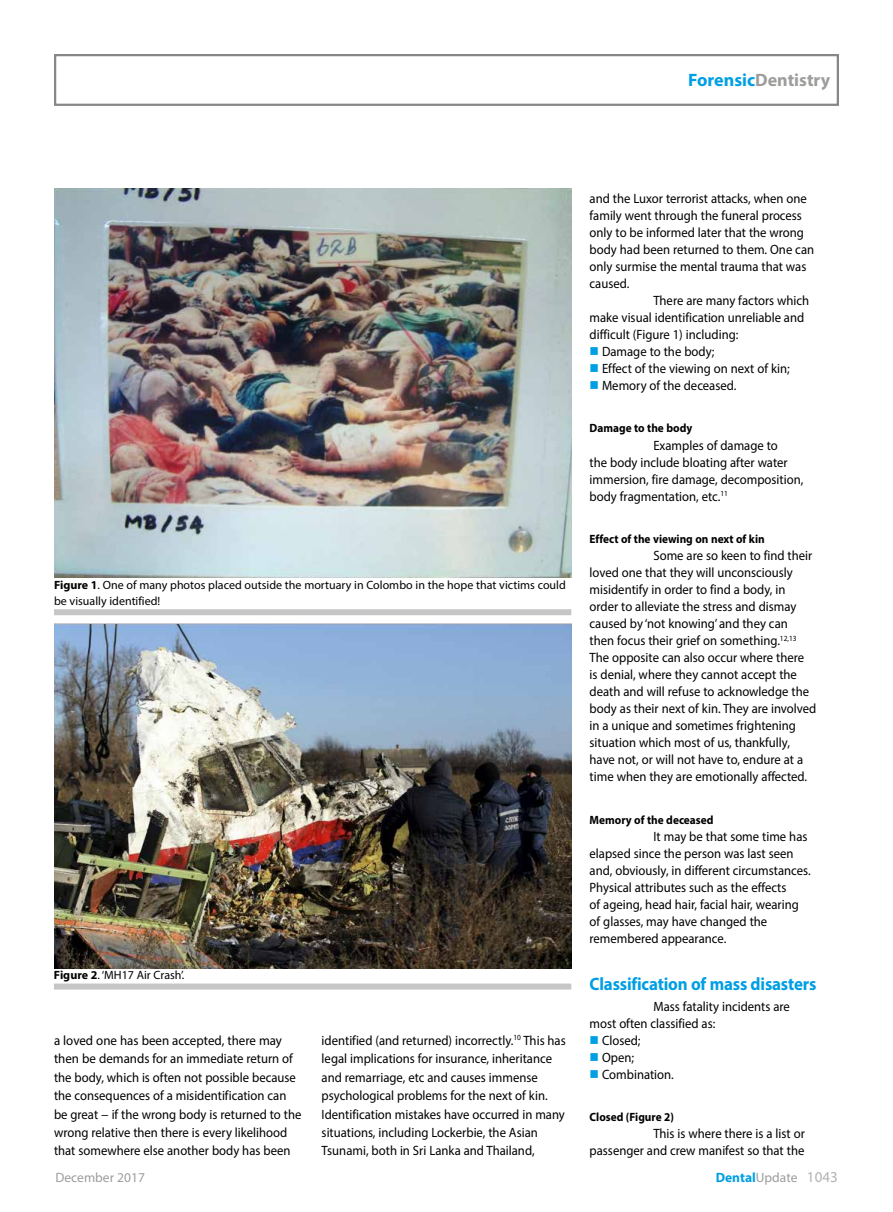
<style>
.page{position:relative;width:893px;height:1212px;background:#fff}
.page>*{position:absolute;margin:0;border:0;box-sizing:border-box;transform-origin:0 0}
.t1{font:700 18px "Myriad Pro";letter-spacing:-.01em;color:#009fe3;scale:.94 1}
.t2{font:700 18px "Myriad Pro";color:#9d9d9c}
.t3{font:13.5px/17px "Myriad Pro";color:#000;scale:.94 1}
.t4{font:13.5px/18.5px "Myriad Pro";color:#000;scale:.96 1}
.t5{font:700 13.5px "Myriad Pro";color:#009fe3}
.t6{font:13.5px "Myriad Pro";color:#9d9d9c}
.t7{font:12px/15.8px "Myriad Pro";color:#000}
.t8{font:700 12px "Myriad Pro";color:#000;scale:.94 1}
.s1{color:#009fe3}
.s2{font-weight:700}
.s3{font-weight:400;color:#9d9d9c}
.s4{font-weight:400;font-size:15px;color:#b3b2b2}
</style>
<div class="page">
<div style="left:54px;top:54px;width:785px;height:52px;border:2px solid #878787"></div>
<div style="left:54px;top:609px;width:517px;height:6px;background:#c6c6c6"></div>
<div style="left:54px;top:983px;width:517px;height:6px;background:#c6c6c6"></div>
<img style="left:54px;top:189px;width:517px;height:388px">
<img style="left:54px;top:623px;width:517px;height:345px">
<h1 class="t2" style="left:688px;top:68px;width:144px"><span class="s1">Forensic</span>Dentistry</h1>
<p class="t7" style="left:54px;top:577px;width:513px"><span class="s2">Figure 1</span>. One of many photos placed outside the mortuary in Colombo in the hope that victims could be visually identified!</p>
<p class="t7" style="left:54px;top:967px;width:132px"><span class="s2">Figure 2</span>. ‘MH17 Air Crash’.</p>
<p class="t4" style="left:54px;top:1031px;width:259px">a loved one has been accepted, there may then be demands for an immediate return of the body, which is often not possible because the consequences of a misidentification can be great − if the wrong body is returned to the wrong relative then there is every likelihood that somewhere else another body has been</p>
<p class="t3" style="left:322px;top:1031px;width:261px;line-height:18.5px">identified (and returned) incorrectly.<sup>10</sup> This has legal implications for insurance, inheritance and remarriage, etc and causes immense psychological problems for the next of kin.<br>Identification mistakes have occurred in many situations, including Lockerbie, the Asian Tsunami, both in Sri Lanka and Thailand,</p>
<p class="t3" style="left:590px;top:190px;width:233px">and the Luxor terrorist attacks, when one</p>
<p class="t3" style="left:590px;top:207px;width:227px">family went through the funeral process</p>
<p class="t3" style="left:590px;top:224px;width:230px">only to be informed later that the wrong</p>
<p class="t3" style="left:590px;top:241px;width:240px">body had been returned to them. One can</p>
<p class="t3" style="left:590px;top:258px;width:232px">only surmise the mental trauma that was</p>
<p class="t3" style="left:590px;top:275px;width:44px">caused.</p>
<p class="t3" style="left:653px;top:292px;width:167px">There are many factors which</p>
<p class="t3" style="left:590px;top:309px;width:230px">make visual identification unreliable and</p>
<p class="t3" style="left:590px;top:326px;width:160px">difficult (Figure 1) including:</p>
<p class="t3" style="left:590px;top:343px;width:134px"><span class="s1">■</span> Damage to the body;</p>
<p class="t3" style="left:590px;top:360px;width:215px"><span class="s1">■</span> Effect of the viewing on next of kin;</p>
<p class="t3" style="left:590px;top:377px;width:158px"><span class="s1">■</span> Memory of the deceased.</p>
<p class="t8" style="left:590px;top:421px;width:111px">Damage to the body</p>
<p class="t3" style="left:590px;top:436px;width:229px;text-indent:64px">Examples of damage to<br>the body include bloating after water immersion, fire damage, decomposition, body fragmentation, etc.<sup>11</sup></p>
<p class="t8" style="left:590px;top:531px;width:188px">Effect of the viewing on next of kin</p>
<p class="t3" style="left:590px;top:547px;width:243px;text-indent:64px">Some are so keen to find their loved one that they will unconsciously misidentify in order to find a body, in order to alleviate the stress and dismay caused by ‘not knowing’ and they can<br>then focus their grief on something.<sup>12,13<br></sup>The opposite can also occur where there<br>is denial, where they cannot accept the death and will refuse to acknowledge the body as their next of kin. They are involved in a unique and sometimes frightening situation which most of us, thankfully, have not, or will not have to, endure at a time when they are emotionally affected.</p>
<p class="t8" style="left:590px;top:812px;width:133px">Memory of the deceased</p>
<p class="t3" style="left:590px;top:827px;width:237px;text-indent:64px">It may be that some time has elapsed since the person was last seen and, obviously, in different circumstances.<br>Physical attributes such as the effects<br>of ageing, head hair, facial hair, wearing of glasses, may have changed the remembered appearance.</p>
<h1 class="t1" style="left:590px;top:972px;width:243px">Classification of mass disasters</h1>
<p class="t3" style="left:590px;top:997px;width:215px;text-indent:64px">Mass fatality incidents are most often classified as:</p>
<p class="t3" style="left:590px;top:1031px;width:56px"><span class="s1">■</span> Closed;</p>
<p class="t3" style="left:590px;top:1049px;width:49px"><span class="s1">■</span> Open;</p>
<p class="t3" style="left:590px;top:1066px;width:91px"><span class="s1">■</span> Combination.</p>
<p class="t8" style="left:590px;top:1109px;width:91px">Closed (Figure 2)</p>
<p class="t3" style="left:590px;top:1125px;width:230px;text-align:right">This is where there is a list or<br>passenger and crew manifest so that the</p>
<p class="t6" style="left:56px;top:1168px;width:91px">December 2017</p>
<p class="t5" style="left:716px;top:1168px;width:124px">Dental<span class="s3">Update</span> <span class="s4">1043</span></p>
</div>
